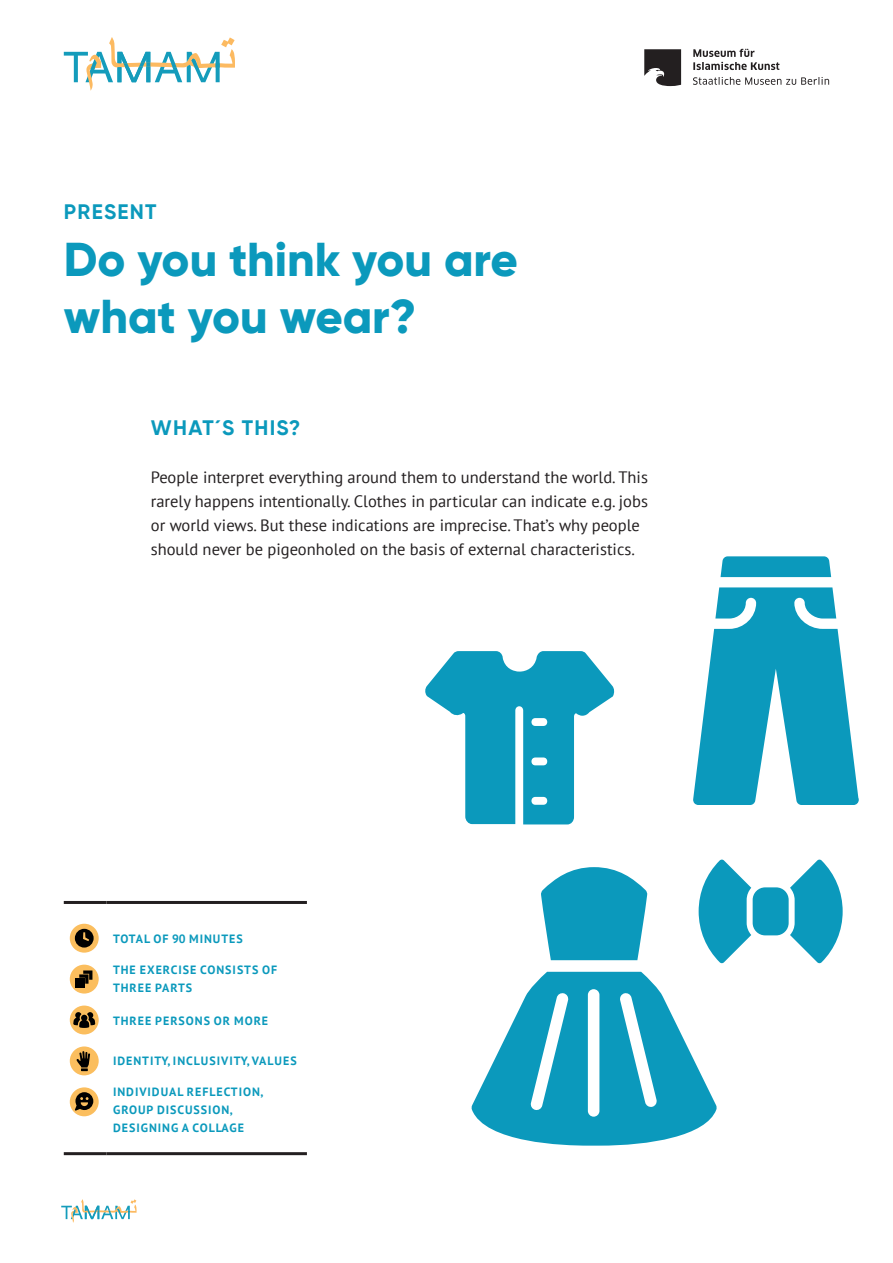
<style>
.page{position:relative;width:893px;height:1263px;background:#fff}
.page>*{position:absolute;margin:0;border:0;box-sizing:border-box;transform-origin:0 0}
.t1{font:800 47.55px/57px "Gilroy";color:#0b99bc}
.t2{font:700 21px "Gilroy";letter-spacing:.06em;color:#0b99bc}
.t3{font:16.5px/24px "PT Sans";color:#231f20}
.t4{font:700 12px/18px "PT Sans";letter-spacing:.08em;color:#0b99bc}
</style>
<div class="page">
<svg style="left:64px;top:37px;width:171px;height:54px"></svg>
<svg style="left:644px;top:49px;width:37px;height:37px"></svg>
<svg style="left:693px;top:77px;width:136px;height:8px"></svg>
<svg style="left:693px;top:49px;width:86px;height:21px"></svg>
<svg style="left:693px;top:587px;width:166px;height:218px"></svg>
<svg style="left:720px;top:556px;width:111px;height:21px;background:#169dbf"></svg>
<svg style="left:541px;top:867px;width:106px;height:93px;background:#2ea7c5"></svg>
<svg style="left:471px;top:972px;width:246px;height:173px"></svg>
<svg style="left:425px;top:651px;width:190px;height:173px"></svg>
<div style="left:753px;top:887px;width:36px;height:48px;background:#0b99bc;border-radius:12px"></div>
<svg style="left:790px;top:859px;width:53px;height:104px"></svg>
<svg style="left:699px;top:859px;width:52px;height:104px"></svg>
<hr style="left:64px;top:901px;width:43px;height:3px;background:#231f20">
<hr style="left:107px;top:901px;width:200px;height:3px;background:#231f20">
<hr style="left:64px;top:1152px;width:43px;height:3px;background:#231f20">
<hr style="left:107px;top:1152px;width:200px;height:3px;background:#231f20">
<div style="left:70px;top:924px;width:29px;height:29px;background:#fbbe5e;border-radius:50%"></div>
<svg style="left:75px;top:929px;width:19px;height:18px"></svg>
<div style="left:70px;top:965px;width:29px;height:28px;background:#fbbe5e;border-radius:50%"></div>
<svg style="left:79px;top:970px;width:13px;height:14px"></svg>
<div style="left:75px;top:978px;width:10px;height:10px;background:#000"></div>
<div style="left:70px;top:1005px;width:29px;height:29px;background:#fbbe5e;border-radius:50%"></div>
<svg style="left:73px;top:1012px;width:22px;height:16px"></svg>
<div style="left:70px;top:1046px;width:29px;height:29px;background:#fbbe5e;border-radius:50%"></div>
<svg style="left:77px;top:1051px;width:13px;height:20px"></svg>
<div style="left:70px;top:1087px;width:29px;height:29px;background:#fbbe5e;border-radius:50%"></div>
<svg style="left:75px;top:1092px;width:18px;height:19px"></svg>
<svg style="left:61px;top:1199px;width:76px;height:24px"></svg>
<p class="t2" style="left:64px;top:199px;width:94px">PRESENT</p>
<h1 class="t1" style="left:64px;top:231px;width:456px">Do you think you are what you wear?</h1>
<p class="t2" style="left:151px;top:415px;width:151px">WHAT´S THIS?</p>
<p class="t3" style="left:151px;top:465px;width:499px">People interpret everything around them to understand the world. This rarely happens intentionally. Clothes in particular can indicate e.g. jobs or world views. But these indications are imprecise. That’s why people should never be pigeonholed on the basis of external characteristics.</p>
<p class="t4" style="left:113px;top:929px;width:131px">TOTAL OF 90 MINUTES</p>
<p class="t4" style="left:113px;top:960px;width:166px">THE EXERCISE CONSISTS OF<br>THREE PARTS</p>
<p class="t4" style="left:113px;top:1011px;width:157px">THREE PERSONS OR MORE</p>
<p class="t4" style="left:113px;top:1052px;width:185px">IDENTITY, INCLUSIVITY, VALUES</p>
<p class="t4" style="left:113px;top:1083px;width:152px">INDIVIDUAL REFLECTION,<br>GROUP DISCUSSION,<br>DESIGNING A COLLAGE</p>
</div>
